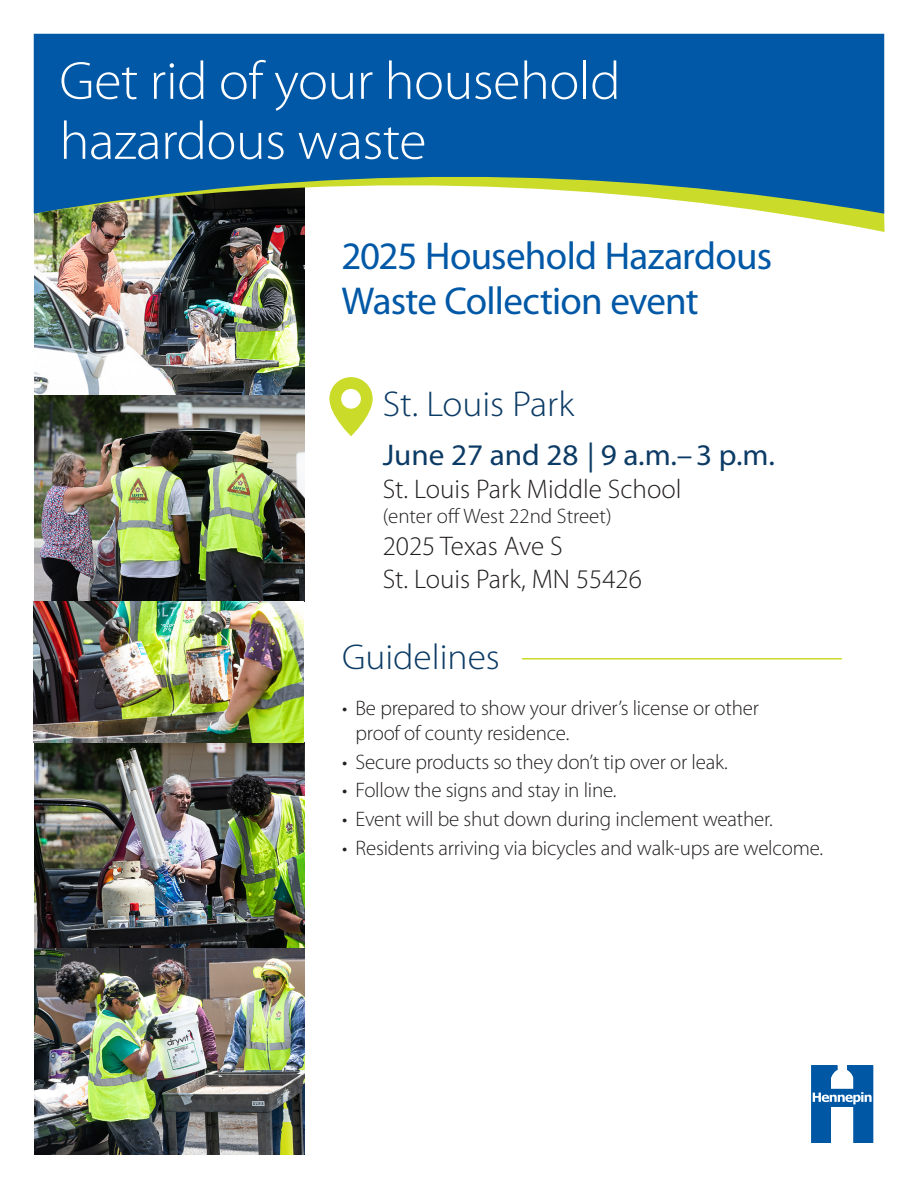
<style>
.page{position:relative;width:918px;height:1188px;background:#fff}
.page>*{position:absolute;margin:0;border:0;box-sizing:border-box;transform-origin:0 0}
.Subhead-NEW{font:300 54px/60px "Myriad Pro";letter-spacing:-.01em;color:#fff;scale:1.04 1}
.t1{font:39px/45px "Myriad Pro";letter-spacing:-.02em;color:#0158a6}
.Subhead-NEW-2{font:300 36px "Myriad Pro";color:#0c3b65;scale:1.04 1}
.side_2_subhead{font:300 36px "Myriad Pro";color:#0c3b65;scale:1.04 1}
.Subhead-NEW-3{font:30px "Myriad Pro";color:#0c3b65;scale:1.04 1}
.address{font:300 27px "Myriad Pro";color:#231f20}
.address-2{font:300 21px/25.5px "Myriad Pro";letter-spacing:-.01em;color:#231f20}
</style>
<div class="page">
<svg style="left:329px;top:377px;width:44px;height:59px"></svg>
<hr style="left:522px;top:658px;width:319px;height:2px;background:#cadb2a">
<svg style="left:811px;top:1065px;width:62px;height:78px"></svg>
<img style="left:34px;top:232px;width:271px;height:922px">
<img style="left:34px;top:58px;width:851px;height:174px">
<svg style="left:34px;top:34px;width:850px;height:180px;background:#1c67a2"></svg>
<p class="Subhead-NEW" style="left:59px;top:52px;width:541px">Get rid of your household hazardous waste</p>
<p class="t1" style="left:342px;top:234px;width:432px">2025 Household Hazardous<br>Waste Collection event</p>
<p class="Subhead-NEW-2" style="left:383px;top:384px;width:186px">St. Louis Park</p>
<p class="Subhead-NEW-3" style="left:383px;top:439px;width:379px">June 27 and 28 | 9 a.m.–3 p.m.</p>
<p class="address" style="left:383px;top:474px;width:300px">St. Louis Park Middle School</p>
<p class="address-2" style="left:383px;top:503px;width:230px">(enter off West 22nd Street)</p>
<p class="address" style="left:383px;top:531px;width:182px">2025 Texas Ave S</p>
<p class="address" style="left:383px;top:564px;width:261px">St. Louis Park, MN 55426</p>
<p class="side_2_subhead" style="left:342px;top:637px;width:153px">Guidelines</p>
<p class="address-2" style="left:356px;top:695px;width:405px;text-indent:-14px">• Be prepared to show your driver’s license or other proof of county residence.</p>
<p class="address-2" style="left:342px;top:749px;width:387px">• Secure products so they don’t tip over or leak.</p>
<p class="address-2" style="left:342px;top:778px;width:276px">• Follow the signs and stay in line.</p>
<p class="address-2" style="left:342px;top:807px;width:432px">• Event will be shut down during inclement weather.</p>
<p class="address-2" style="left:342px;top:836px;width:483px">• Residents arriving via bicycles and walk-ups are welcome.</p>
</div>
